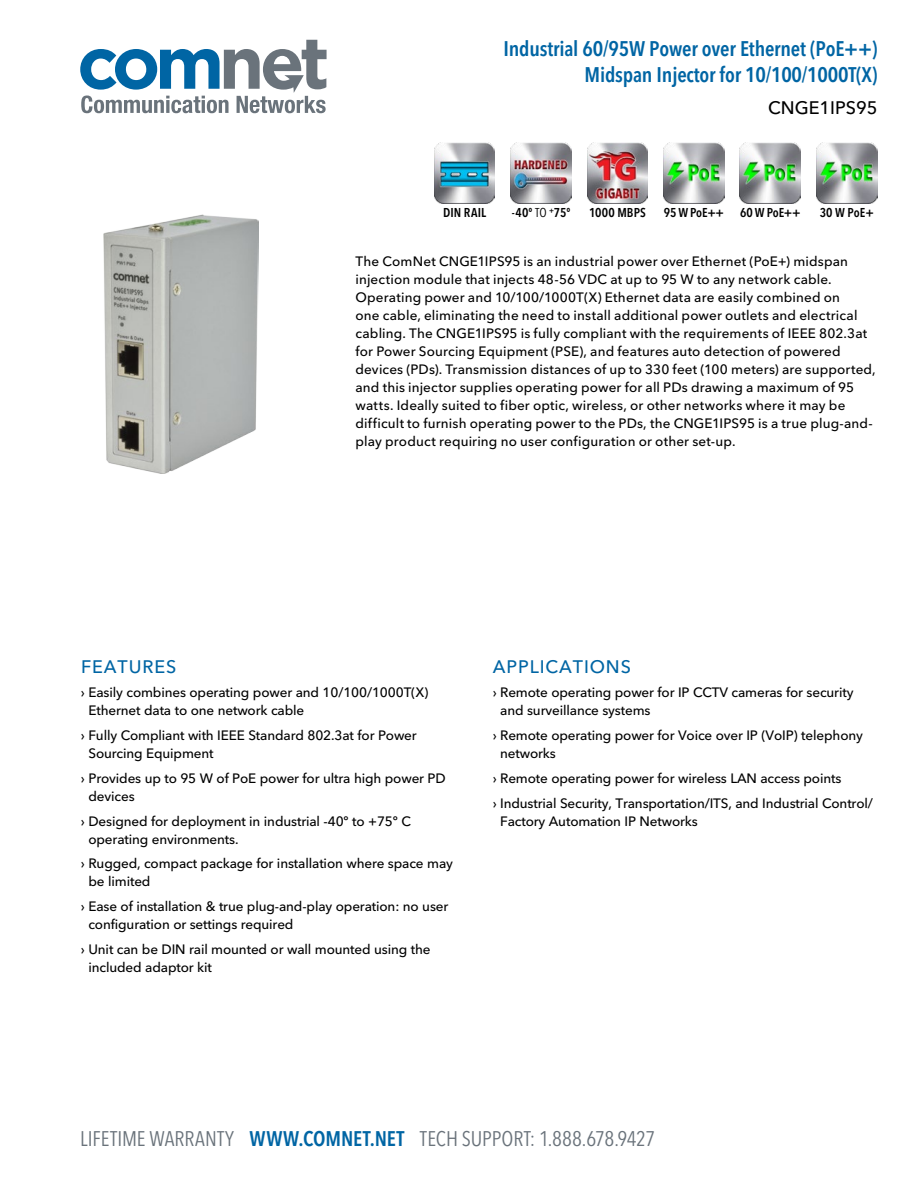
<style>
.page{position:relative;width:918px;height:1188px;background:#fff}
.page>*{position:absolute;margin:0;border:0;box-sizing:border-box;transform-origin:0 0}
.t1{font:600 condensed 21px/25.2px "Avenir Next LT Pro";letter-spacing:-.01em;color:#0065a4;text-align:right}
.t2{font:condensed 21px "Avenir Next LT Pro";letter-spacing:-.005em;color:#6a737b}
.t3{font:500 18px "Avenir Next LT Pro";letter-spacing:.05em;color:#0065a4}
.t4{font:500 18px "Avenir Next LT Pro";color:#000}
.t5{font:500 13.5px/18px "Avenir Next LT Pro";letter-spacing:-.01em;color:#000}
.t6{font:500 13.5px/18px "Avenir Next LT Pro";letter-spacing:.01em;color:#000}
.t7{font:600 condensed 12.75px "Avenir Next LT Pro";letter-spacing:.01em;color:#000}
.s1{font-weight:400}
.s2{font-weight:600;color:#0065a4}
</style>
<div class="page">
<svg style="left:80px;top:40px;width:247px;height:73px"></svg>
<img style="left:663px;top:143px;width:61px;height:61px">
<img style="left:740px;top:143px;width:61px;height:61px">
<img style="left:816px;top:143px;width:61px;height:61px">
<img style="left:587px;top:143px;width:61px;height:61px">
<img style="left:511px;top:143px;width:60px;height:61px">
<img style="left:434px;top:143px;width:61px;height:61px">
<img style="left:104px;top:215px;width:154px;height:259px">
<h1 class="t1" style="left:503px;top:36px;width:376px">Industrial 60/95W Power over Ethernet (PoE++)<br>Midspan Injector for 10/100/1000T(X)</h1>
<h2 class="t4" style="left:768px;top:97px;width:111px">CNGE1IPS95</h2>
<p class="t7" style="left:443px;top:205px;width:45px">DIN RAIL</p>
<p class="t7" style="left:512px;top:205px;width:60px">-40º <span class="s1">TO</span> <sup>+</sup>75º</p>
<p class="t7" style="left:589px;top:205px;width:58px">1000 MBPS</p>
<p class="t7" style="left:664px;top:205px;width:62px">95 W PoE++</p>
<p class="t7" style="left:740px;top:205px;width:62px">60 W PoE++</p>
<p class="t7" style="left:820px;top:205px;width:56px">30 W PoE+</p>
<p class="t6" style="left:355px;top:252px;width:522px">The ComNet CNGE1IPS95 is an industrial power over Ethernet (PoE+) midspan injection module that injects 48-56 VDC at up to 95 W to any network cable.<br>Operating power and 10/100/1000T(X) Ethernet data are easily combined on<br>one cable, eliminating the need to install additional power outlets and electrical cabling. The CNGE1IPS95 is fully compliant with the requirements of IEEE 802.3at for Power Sourcing Equipment (PSE), and features auto detection of powered devices (PDs). Transmission distances of up to 330 feet (100 meters) are supported, and this injector supplies operating power for all PDs drawing a maximum of 95 watts. Ideally suited to fiber optic, wireless, or other networks where it may be difficult to furnish operating power to the PDs, the CNGE1IPS95 is a true plug-and&shy;play product requiring no user configuration or other set-up.</p>
<h2 class="t3" style="left:81px;top:655px;width:97px">FEATURES</h2>
<p class="t5" style="left:88px;top:684px;width:342px;text-indent:-7px">› Easily combines operating power and 10/100/1000T(X)<br>Ethernet data to one network cable</p>
<p class="t5" style="left:88px;top:726px;width:330px;text-indent:-7px">› Fully Compliant with IEEE Standard 802.3at for Power<br>Sourcing Equipment</p>
<p class="t5" style="left:88px;top:769px;width:359px;text-indent:-7px">› Provides up to 95 W of PoE power for ultra high power PD devices</p>
<p class="t5" style="left:88px;top:812px;width:324px;text-indent:-7px">› Designed for deployment in industrial -40º to +75º C operating environments.</p>
<p class="t5" style="left:88px;top:855px;width:366px;text-indent:-7px">› Rugged, compact package for installation where space may be limited</p>
<p class="t5" style="left:88px;top:897px;width:361px;text-indent:-7px">› Ease of installation &amp; true plug-and-play operation: no user configuration or settings required</p>
<p class="t5" style="left:88px;top:940px;width:344px;text-indent:-7px">› Unit can be DIN rail mounted or wall mounted using the included adaptor kit</p>
<h2 class="t3" style="left:493px;top:655px;width:140px">APPLICATIONS</h2>
<p class="t5" style="left:500px;top:684px;width:355px;text-indent:-7px">› Remote operating power for IP CCTV cameras for security and surveillance systems</p>
<p class="t5" style="left:500px;top:726px;width:364px;text-indent:-7px">› Remote operating power for Voice over IP (VoIP) telephony networks</p>
<p class="t5" style="left:493px;top:766px;width:382px;line-height:24.8px">› Remote operating power for wireless LAN access points<br>› Industrial Security, Transportation/ITS, and Industrial Control/</p>
<p class="t5" style="left:500px;top:812px;width:199px">Factory Automation IP Networks</p>
<h1 class="t2" style="left:80px;top:1126px;width:577px">LIFETIME WARRANTY <span class="s2">WWW.COMNET.NET</span> TECH SUPPORT: 1.888.678.9427</h1>
</div>
